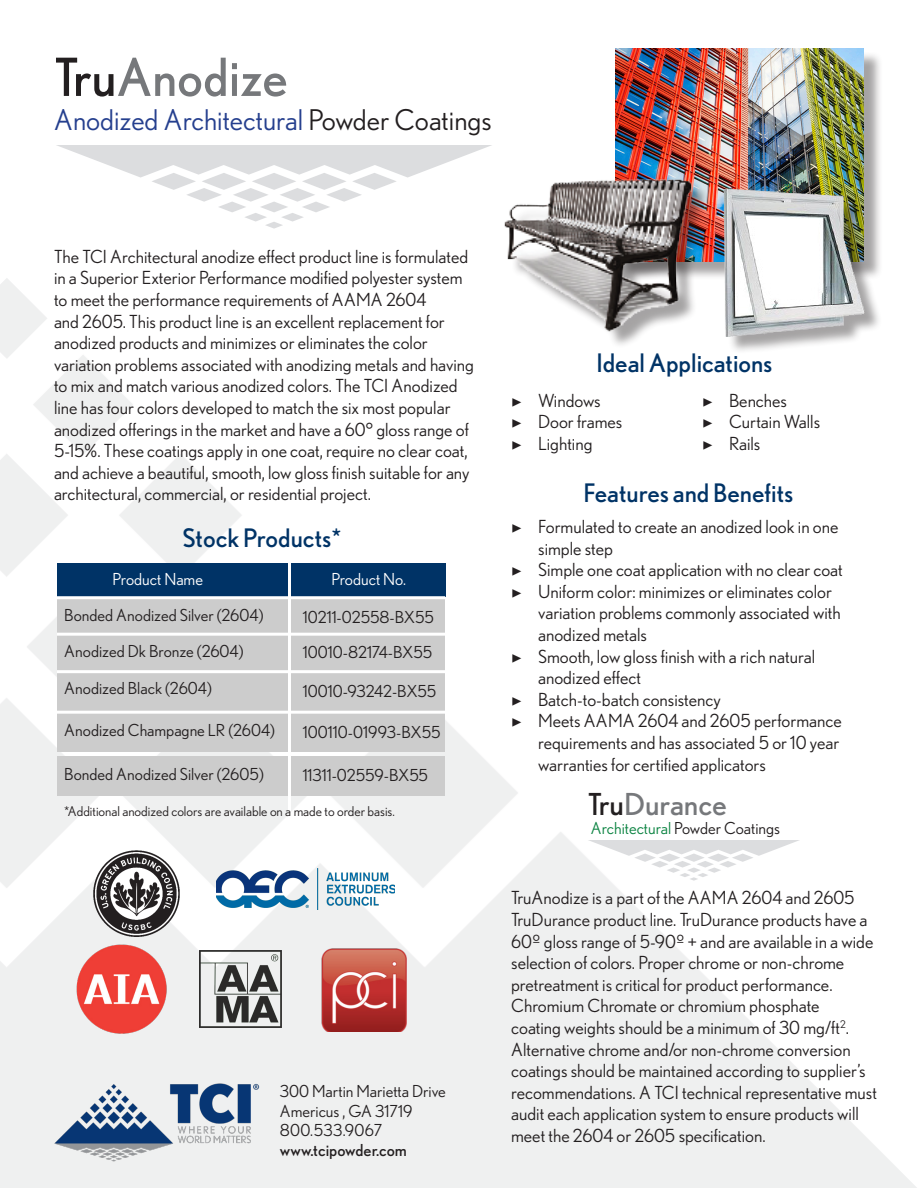
<style>
.page{position:relative;width:918px;height:1188px;background:#fff}
.page>*{position:absolute;margin:0;border:0;box-sizing:border-box;transform-origin:0 0}
.t1{font:52.5px "Nobel";color:#76787b}
.t2{font:30.3px "Nobel";color:#76787b}
.t3{font:28.5px "Nobel";color:#253f8e}
.t4{font:25.5px "Nobel";color:#036}
.t5{font:18px/21.6px "Nobel";color:#231f20}
.t6{font:16.5px "Nobel";color:#231f20}
.t7{font:16.5px "Nobel";color:#fff}
.t8{font:16.5px "Nobel";color:#231f20}
.t9{font:16.5px "Nobel";letter-spacing:.025em;color:#231f20}
.t10{font:13.5px "Nobel";color:#231f20}
.s1{color:#231f20}
.s2{font-family:"Minion Pro"}
.s3{color:#0d8443}
</style>
<div class="page">
<img style="left:0;top:278px;width:917px;height:910px">
<svg style="left:56px;top:145px;width:436px;height:84px"></svg>
<img style="left:322px;top:949px;width:84px;height:83px">
<div style="left:57px;top:563px;width:388px;height:33px;background:#036"></div>
<div style="left:57px;top:598px;width:388px;height:38px;background:#ccc"></div>
<div style="left:57px;top:636px;width:388px;height:36px;background:#ccc"></div>
<div style="left:57px;top:673px;width:388px;height:38px;background:#ccc"></div>
<div style="left:57px;top:712px;width:388px;height:39px;background:#ccc"></div>
<div style="left:57px;top:757px;width:388px;height:39px;background:#ccc"></div>
<hr style="left:288px;top:560px;width:3px;height:252px;background:#fff">
<img style="left:50px;top:1078px;width:216px;height:90px">
<svg style="left:588px;top:840px;width:212px;height:41px"></svg>
<img style="left:94px;top:851px;width:85px;height:85px">
<div style="left:618px;top:51px;width:265px;height:230px;background:#231f20;opacity:.41"></div>
<img style="left:616px;top:49px;width:248px;height:213px">
<img style="left:485px;top:171px;width:230px;height:180px">
<div style="left:726px;top:191px;width:156px;height:164px;background:#231f20;opacity:.41"></div>
<img style="left:723px;top:187px;width:142px;height:150px">
<hr style="left:57px;top:596px;width:388px;height:3px;background:#fff">
<hr style="left:57px;top:633px;width:388px;height:3px;background:#fff">
<hr style="left:57px;top:670px;width:388px;height:3px;background:#fff">
<hr style="left:57px;top:711px;width:388px;height:3px;background:#fff">
<img style="left:72px;top:940px;width:99px;height:98px">
<img style="left:216px;top:868px;width:178px;height:41px">
<img style="left:199px;top:951px;width:82px;height:77px">
<p class="t1" style="left:54px;top:47px;width:235px"><span class="s1">Tru</span>Anodize</p>
<p class="t3" style="left:54px;top:104px;width:439px">Anodized Architectural <span class="s1">Powder Coatings</span></p>
<p class="t5" style="left:54px;top:245px;width:422px">The TCI Architectural anodize effect product line is formulated in a Superior Exterior Performance modified polyester system to meet the performance requirements of AAMA 2604<br>and 2605. This product line is an excellent replacement for anodized products and minimizes or eliminates the color variation problems associated with anodizing metals and having to mix and match various anodized colors. The TCI Anodized line has four colors developed to match the six most popular anodized offerings in the market and have a 60° gloss range of 5-15%. These coatings apply in one coat, require no clear coat, and achieve a beautiful, smooth, low gloss finish suitable for any architectural, commercial, or residential project.</p>
<p class="t4" style="left:182px;top:523px;width:161px">Stock Products*</p>
<p class="t7" style="left:112px;top:570px;width:92px">Product Name</p>
<p class="t7" style="left:331px;top:570px;width:76px">Product No.</p>
<p class="t6" style="left:64px;top:605px;width:201px">Bonded Anodized Silver (2604)</p>
<p class="t6" style="left:303px;top:607px;width:133px">10211-02558-BX55</p>
<p class="t6" style="left:64px;top:642px;width:181px">Anodized Dk Bronze (2604)</p>
<p class="t6" style="left:64px;top:679px;width:149px">Anodized Black (2604)</p>
<p class="t6" style="left:303px;top:682px;width:135px">10010-93242-BX55</p>
<p class="t6" style="left:303px;top:642px;width:131px">10010-82174-BX55</p>
<p class="t6" style="left:64px;top:721px;width:212px">Anodized Champagne LR (2604)</p>
<p class="t6" style="left:64px;top:765px;width:201px">Bonded Anodized Silver (2605)</p>
<p class="t10" style="left:64px;top:803px;width:332px">*Additional anodized colors are available on a made to order basis.</p>
<p class="t6" style="left:303px;top:722px;width:139px">100110-01993-BX55</p>
<p class="t6" style="left:303px;top:766px;width:127px">11311-02559-BX55</p>
<p class="t6" style="left:280px;top:1081px;width:168px">300 Martin Marietta Drive</p>
<p class="t6" style="left:280px;top:1101px;width:134px">Americus , GA 31719</p>
<p class="t9" style="left:280px;top:1121px;width:104px">800.533.9067</p>
<p class="t8" style="left:280px;top:1141px;width:129px">www.tcipowder.com</p>
<p class="t4" style="left:596px;top:348px;width:178px">Ideal Applications</p>
<p class="t5" style="left:511px;top:389px;width:91px"><span class="s2">▶</span> Windows</p>
<p class="t5" style="left:511px;top:411px;width:113px"><span class="s2">▶</span> Door frames</p>
<p class="t5" style="left:511px;top:433px;width:83px"><span class="s2">▶</span> Lighting</p>
<p class="t4" style="left:583px;top:478px;width:212px">Features and Benefits</p>
<p class="t5" style="left:538px;top:516px;width:302px;text-indent:-27px"><span class="s2">▶</span> Formulated to create an anodized look in one simple step</p>
<p class="t5" style="left:511px;top:559px;width:333px"><span class="s2">▶</span> Simple one coat application with no clear coat</p>
<p class="t5" style="left:538px;top:580px;width:304px;text-indent:-27px"><span class="s2">▶</span> Uniform color: minimizes or eliminates color variation problems commonly associated with anodized metals</p>
<p class="t5" style="left:538px;top:645px;width:278px;text-indent:-27px"><span class="s2">▶</span> Smooth, low gloss finish with a rich natural anodized effect</p>
<p class="t5" style="left:511px;top:688px;width:211px"><span class="s2">▶</span> Batch-to-batch consistency</p>
<p class="t5" style="left:538px;top:710px;width:305px;text-indent:-27px"><span class="s2">▶</span> Meets AAMA 2604 and 2605 performance requirements and has associated 5 or 10 year warranties for certified applicators</p>
<p class="t5" style="left:702px;top:389px;width:87px"><span class="s2">▶</span> Benches</p>
<p class="t5" style="left:702px;top:411px;width:120px"><span class="s2">▶</span> Curtain Walls</p>
<p class="t5" style="left:702px;top:433px;width:60px"><span class="s2">▶</span> Rails</p>
<p class="t2" style="left:588px;top:786px;width:141px"><span class="s1">Tru</span>Durance</p>
<p class="t6" style="left:591px;top:819px;width:191px"><span class="s3">Architectural</span> Powder Coatings</p>
<p class="t5" style="left:511px;top:887px;width:367px">TruAnodize is a part of the AAMA 2604 and 2605<br>TruDurance product line. TruDurance products have a 60º gloss range of 5-90º + and are available in a wide selection of colors. Proper chrome or non-chrome pretreatment is critical for product performance.<br>Chromium Chromate or chromium phosphate<br>coating weights should be a minimum of 30 mg/ft<sup>2</sup>.<br>Alternative chrome and/or non-chrome conversion coatings should be maintained according to supplier’s recommendations. A TCI technical representative must audit each application system to ensure products will meet the 2604 or 2605 specification.</p>
</div>
